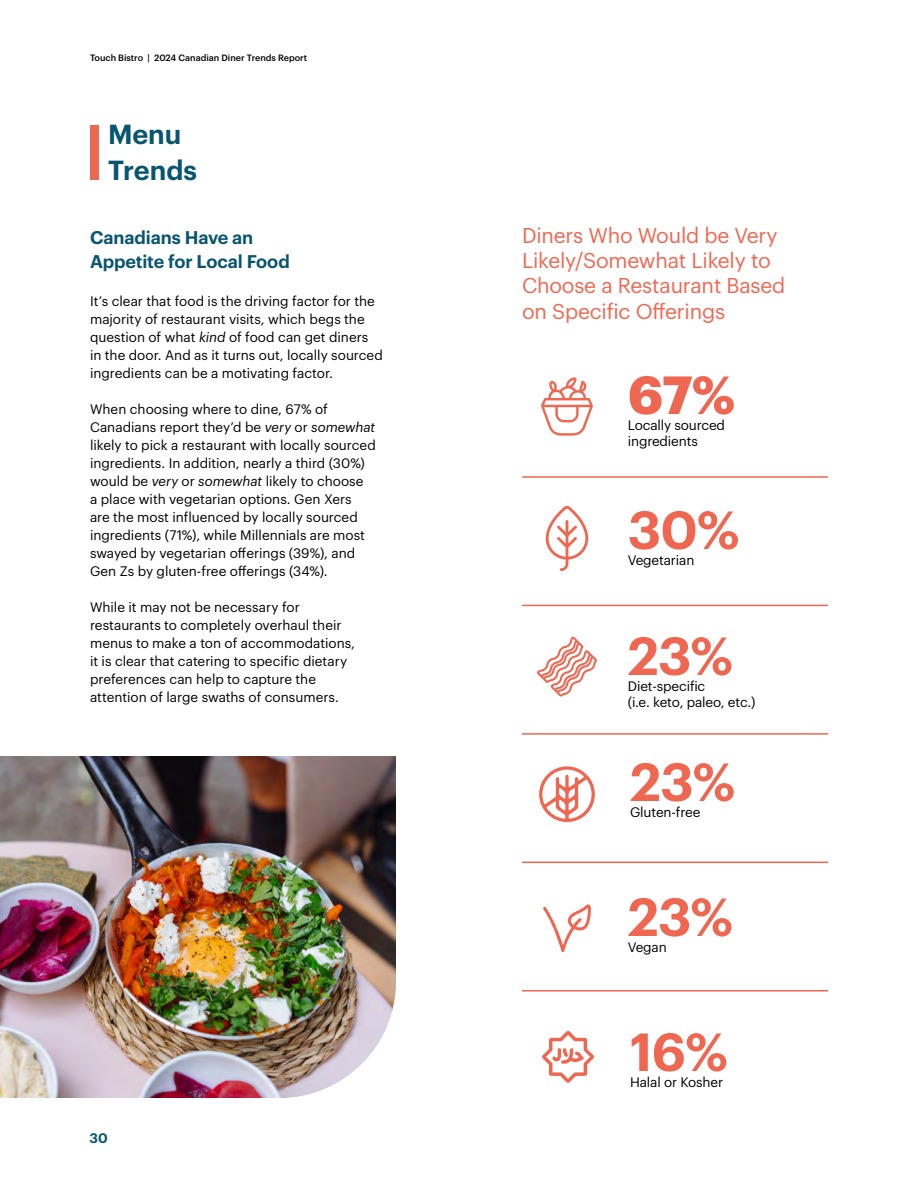
<style>
.page{position:relative;width:918px;height:1188px;background:#fff}
.page>*{position:absolute;margin:0;border:0;box-sizing:border-box;transform-origin:0 0}
.t1{font:600 52.5px "Graphik";letter-spacing:-.015em;color:#f06751}
.t2{font:700 52.5px "Graphik";color:#f06751}
.t3{font:600 27px/36px "Graphik";color:#08556f}
.t4{font:21px/25.2px "Graphik";letter-spacing:-.01em;color:#f06751}
.t5{font:600 18px/23.4px "Graphik";letter-spacing:-.005em;color:#08556f}
.t6{font:13.5px/18px "Graphik";color:#000}
.t7{font:600 13.5px "Graphik";color:#08556f}
.t8{font:500 9px "Graphik";color:#000}
.s1{font-style:italic}
</style>
<div class="page">
<svg style="left:541px;top:377px;width:52px;height:59px"></svg>
<svg style="left:543px;top:904px;width:48px;height:48px"></svg>
<svg style="left:542px;top:1031px;width:52px;height:52px"></svg>
<svg style="left:539px;top:766px;width:56px;height:57px"></svg>
<svg style="left:546px;top:506px;width:42px;height:65px"></svg>
<img style="left:0;top:756px;width:396px;height:342px">
<hr style="left:522px;top:476px;width:306px;height:2px;background:#f06751">
<hr style="left:522px;top:605px;width:306px;height:1px;background:#f06751">
<hr style="left:522px;top:733px;width:306px;height:2px;background:#f06751">
<hr style="left:522px;top:862px;width:306px;height:1px;background:#f06751">
<hr style="left:522px;top:990px;width:306px;height:2px;background:#f06751">
<div style="left:90px;top:125px;width:9px;height:55px;background:#f06751"></div>
<svg style="left:537px;top:637px;width:60px;height:60px"></svg>
<p class="t8" style="left:90px;top:51px;width:219px">Touch Bistro | 2024 Canadian Diner Trends Report</p>
<h2 class="t3" style="left:108px;top:114px;width:91px">Menu<br>Trends</h2>
<h3 class="t5" style="left:90px;top:224px;width:201px">Canadians Have an<br>Appetite for Local Food</h3>
<p class="t6" style="left:90px;top:291px;width:294px">It’s clear that food is the driving factor for the majority of restaurant visits, which begs the question of what <span class="s1">kind</span> of food can get diners in the door. And as it turns out, locally sourced ingredients can be a motivating factor.</p>
<p class="t6" style="left:90px;top:399px;width:287px">When choosing where to dine, 67% of Canadians report they’d be <span class="s1">very</span> or <span class="s1">somewhat </span>likely to pick a restaurant with locally sourced ingredients. In addition, nearly a third (30%) would be <span class="s1">very</span> or <span class="s1">somewhat</span> likely to choose<br>a place with vegetarian options. Gen Xers<br>are the most influenced by locally sourced ingredients (71%), while Millennials are most swayed by vegetarian offerings (39%), and Gen Zs by gluten-free offerings (34%).</p>
<p class="t6" style="left:90px;top:597px;width:267px">While it may not be necessary for restaurants to completely overhaul their menus to make a ton of accommodations, it is clear that catering to specific dietary preferences can help to capture the attention of large swaths of consumers.</p>
<p class="t7" style="left:90px;top:1128px;width:20px">30</p>
<h3 class="t4" style="left:522px;top:221px;width:265px">Diners Who Would be Very<br>Likely/Somewhat Likely to<br>Choose a Restaurant Based on Specific Offerings</h3>
<h1 class="t2" style="left:628px;top:354px;width:109px">67%</h1>
<p class="t6" style="left:628px;top:416px;width:99px;line-height:16.2px">Locally sourced ingredients</p>
<h1 class="t1" style="left:628px;top:490px;width:113px">30%</h1>
<p class="t6" style="left:628px;top:550px;width:68px">Vegetarian</p>
<h1 class="t1" style="left:628px;top:616px;width:107px">23%</h1>
<p class="t6" style="left:628px;top:677px;width:129px;line-height:16.2px">Diet-specific<br>(i.e. keto, paleo, etc.)</p>
<h1 class="t1" style="left:630px;top:742px;width:107px">23%</h1>
<p class="t6" style="left:630px;top:802px;width:72px">Gluten-free</p>
<h1 class="t1" style="left:628px;top:877px;width:107px">23%</h1>
<p class="t6" style="left:628px;top:937px;width:40px">Vegan</p>
<h1 class="t1" style="left:630px;top:1012px;width:99px">16%</h1>
<p class="t6" style="left:630px;top:1072px;width:95px">Halal or Kosher</p>
</div>
